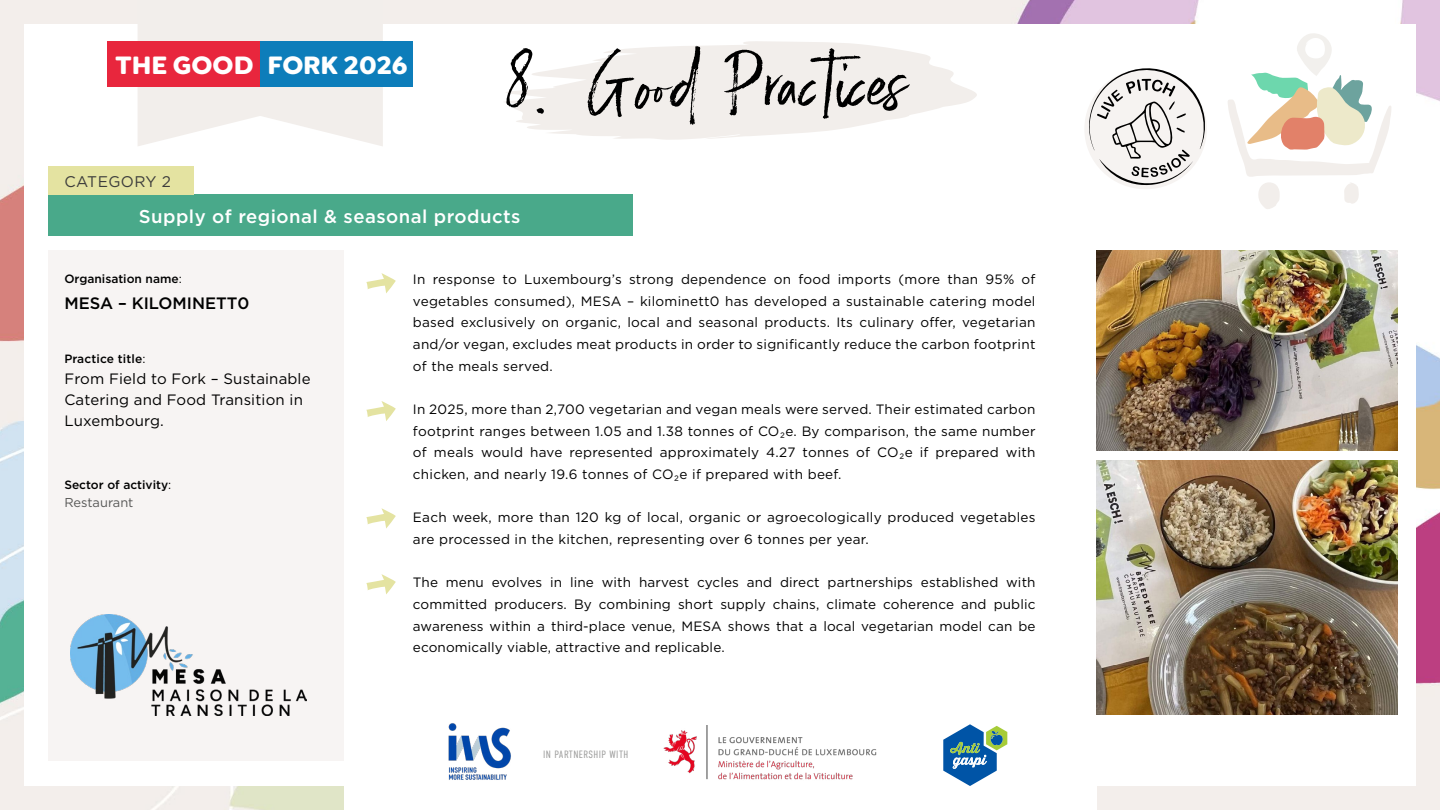
<style>
.page{position:relative;width:1440px;height:810px;background:#fff}
.page>*{position:absolute;margin:0;border:0;box-sizing:border-box;transform-origin:0 0}
.t1{font:102px "Emmeline";color:#000}
.t2{font:700 26.85px "Goldplay";color:#fff}
.t3{font:500 18.6px "Gotham";letter-spacing:.025em;color:#fff}
.t4{font:500 16.5px "Gotham";color:#000}
.t5{font:15.45px "Gotham";letter-spacing:.025em;color:#3c3c3b}
.t6{font:15px/21px "Gotham";letter-spacing:.01em;color:#000}
.t7{font:13.5px/21.8px "Gotham";letter-spacing:.02em;color:#000;text-align:justify}
.t8{font:12.9px "Gotham";color:#575756}
.t9{font:500 12px "Gotham";color:#000}
.t10{font:300 10.65px "DIN Condensed";letter-spacing:.04em;color:#9d9d9c}
.s1{font-weight:400}
</style>
<div class="page">
<img style="left:0;top:0;width:1440px;height:810px">
<div style="left:24px;top:24px;width:1391px;height:762px;background:#fff"></div>
<svg style="left:138px;top:0;width:245px;height:146px"></svg>
<div style="left:260px;top:41px;width:153px;height:46px;background:#0d7dba"></div>
<div style="left:108px;top:41px;width:152px;height:46px;background:#e8263d"></div>
<div style="left:344px;top:694px;width:752px;height:116px;background:#fff"></div>
<img style="left:663px;top:726px;width:214px;height:54px">
<img style="left:448px;top:723px;width:63px;height:57px">
<svg style="left:943px;top:724px;width:64px;height:62px"></svg>
<div style="left:48px;top:251px;width:296px;height:510px;background:#f7f4f3"></div>
<div style="left:48px;top:195px;width:585px;height:41px;background:#49a98a"></div>
<div style="left:48px;top:166px;width:145px;height:28px;background:#e4e3a1"></div>
<svg style="left:505px;top:41px;width:472px;height:99px;fill:#f2eeeb"></svg>
<svg style="left:1228px;top:33px;width:163px;height:176px"></svg>
<svg style="left:366px;top:401px;width:30px;height:20px"></svg>
<svg style="left:366px;top:273px;width:30px;height:20px"></svg>
<svg style="left:366px;top:508px;width:30px;height:21px"></svg>
<svg style="left:366px;top:574px;width:30px;height:20px"></svg>
<svg style="left:1085px;top:68px;width:122px;height:121px"></svg>
<img style="left:1096px;top:251px;width:301px;height:199px">
<img style="left:1096px;top:460px;width:301px;height:255px">
<img style="left:70px;top:614px;width:236px;height:101px">
<h2 class="t2" style="left:116px;top:47px;width:293px">THE GOOD FORK 2026</h2>
<p class="t5" style="left:64px;top:172px;width:108px">CATEGORY 2</p>
<h1 class="t1" style="left:504px;top:25px;width:405px">8. Good Practices</h1>
<h3 class="t3" style="left:139px;top:204px;width:383px">Supply of regional &amp; seasonal products</h3>
<p class="t9" style="left:64px;top:271px;width:119px">Organisation name<span class="s1">:</span></p>
<p class="t4" style="left:64px;top:293px;width:187px">MESA – KILOMINETT0</p>
<p class="t9" style="left:64px;top:351px;width:83px">Practice title<span class="s1">:</span></p>
<p class="t6" style="left:64px;top:368px;width:248px">From Field to Fork – Sustainable<br>Catering and Food Transition in<br>Luxembourg.</p>
<p class="t9" style="left:64px;top:477px;width:108px">Sector of activity<span class="s1">:</span></p>
<p class="t8" style="left:64px;top:494px;width:71px">Restaurant</p>
<p class="t7" style="left:413px;top:268px;width:624px">In response to Luxembourg’s strong dependence on food imports (more than 95% of vegetables consumed), MESA – kilominett0 has developed a sustainable catering model based exclusively on organic, local and seasonal products. Its culinary offer, vegetarian and/or vegan, excludes meat products in order to significantly reduce the carbon footprint of the meals served.</p>
<p class="t7" style="left:413px;top:398px;width:624px">In 2025, more than 2,700 vegetarian and vegan meals were served. Their estimated carbon footprint ranges between 1.05 and 1.38 tonnes of CO₂e. By comparison, the same number of meals would have represented approximately 4.27 tonnes of CO₂e if prepared with chicken, and nearly 19.6 tonnes of CO₂e if prepared with beef.</p>
<p class="t7" style="left:413px;top:506px;width:624px">Each week, more than 120 kg of local, organic or agroecologically produced vegetables are processed in the kitchen, representing over 6 tonnes per year.</p>
<p class="t7" style="left:413px;top:571px;width:624px">The menu evolves in line with harvest cycles and direct partnerships established with committed producers. By combining short supply chains, climate coherence and public awareness within a third-place venue, MESA shows that a local vegetarian model can be economically viable, attractive and replicable.</p>
<p class="t10" style="left:543px;top:749px;width:87px">IN PARTNERSHIP WITH</p>
</div>
